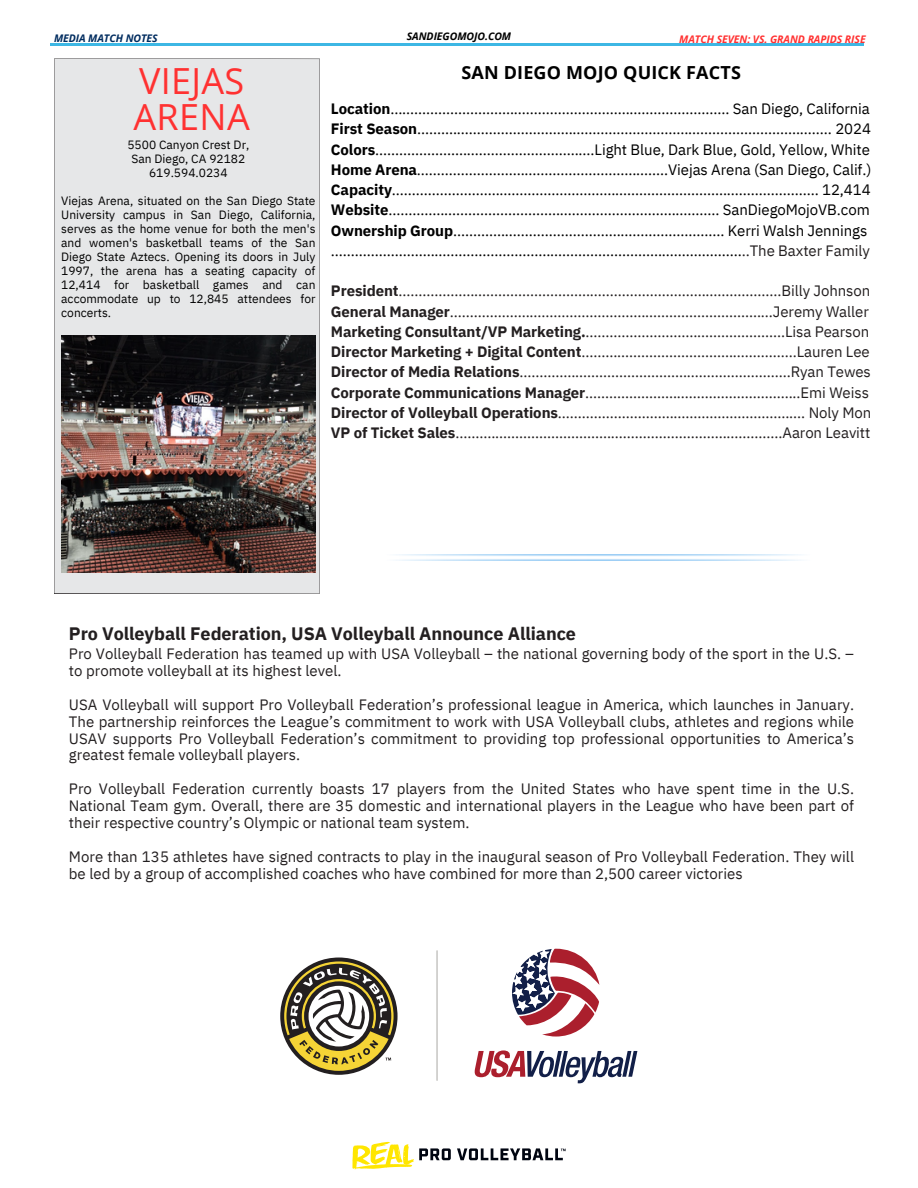
<style>
.page{position:relative;width:918px;height:1188px;background:#fff}
.page>*{position:absolute;margin:0;border:0;box-sizing:border-box;transform-origin:0 0}
.t1{font:36px/36px "Open Sans";letter-spacing:.01em;color:#ff3131}
.t2{font:700 18px "IBM Plex Sans";letter-spacing:-.005em;color:#231f20}
.t3{font:700 18px "Open Sans";letter-spacing:.01em;color:#000}
.t4{font:15px/20.2px "IBM Plex Sans";color:#231f20}
.t5{font:15px/20.2px "IBM Plex Sans";letter-spacing:-.005em;color:#000}
.t6{font:12px/14px "IBM Plex Sans";color:#000;text-align:center}
.t7{font:italic 700 10.5px "Open Sans";letter-spacing:-.005em;color:#ff3131}
.t8{font:italic 700 10.5px "Open Sans";letter-spacing:-.005em;color:#000}
.t9{font:italic 700 10.5px "Open Sans";letter-spacing:-.005em;color:#002c5f}
.s1{font-weight:700}
.s2{color:#231f20}
</style>
<div class="page">
<hr style="left:51px;top:44px;width:813px;height:1px;background:#3db7e4">
<div style="left:54px;top:58px;width:266px;height:536px;background:#e6e7e8"></div>
<svg style="left:352px;top:1142px;width:99px;height:28px"></svg>
<svg style="left:457px;top:1148px;width:109px;height:12px"></svg>
<svg style="left:280px;top:957px;width:118px;height:118px"></svg>
<svg style="left:436px;top:950px;width:2px;height:131px"></svg>
<svg style="left:512px;top:949px;width:88px;height:88px"></svg>
<svg style="left:474px;top:1050px;width:163px;height:33px"></svg>
<img style="left:61px;top:336px;width:254px;height:237px">
<h4 class="t9" style="left:54px;top:31px;width:105px">MEDIA MATCH NOTES</h4>
<h4 class="t8" style="left:407px;top:29px;width:106px">SANDIEGOMOJO.COM</h4>
<h4 class="t7" style="left:679px;top:31px;width:188px">MATCH SEVEN: VS. GRAND RAPIDS RISE</h4>
<h1 class="t1" style="left:134px;top:62px;width:118px">VIEJAS<br>ARENA</h1>
<h5 class="t3" style="left:461px;top:60px;width:281px">SAN DIEGO MOJO QUICK FACTS</h5>
<h5 class="t5" style="left:331px;top:98px;width:542px"><span class="s1">Location</span>..................................................................................... San Diego, California <span class="s1">First Season</span>........................................................................................................ 2024<br><span class="s1">Colors</span>.......................................................Light Blue, Dark Blue, Gold, Yellow, White <span class="s1">Home Arena</span>...............................................................Viejas Arena (San Diego, Calif.)<br><span class="s1">Capacity</span>........................................................................................................... 12,414<br><span class="s1">Website</span>................................................................................... SanDiegoMojoVB.com <span class="s1">Ownership Group</span>.................................................................... Kerri Walsh Jennings .......................................................................................................<span class="s2">..The Baxter Family</span></h5>
<p class="t4" style="left:331px;top:281px;width:542px"><span class="s1">President</span>................................................................................................Billy Johnson <span class="s1">General Manager</span>.................................................................................Jeremy Waller <span class="s1">Marketing Consultant/VP Marketing.</span>..................................................Lisa Pearson <span class="s1">Director Marketing + Digital Content</span>......................................................Lauren Lee <span class="s1">Director of Media Relations</span>....................................................................Ryan Tewes <span class="s1">Corporate Communications Manager</span>......................................................Emi Weiss <span class="s1">Director of Volleyball Operations</span>.............................................................. Noly Mon <span class="s1">VP of Ticket Sales</span>..................................................................................Aaron Leavitt</p>
<p class="t6" style="left:127px;top:138px;width:123px">5500 Canyon Crest Dr,<br>San Diego, CA 92182<br>619.594.0234</p>
<p class="t6" style="left:61px;top:194px;width:256px;text-align:justify">Viejas Arena, situated on the San Diego State University campus in San Diego, California, serves as the home venue for both the men's and women's basketball teams of the San Diego State Aztecs. Opening its doors in July 1997, the arena has a seating capacity of 12,414 for basketball games and can accommodate up to 12,845 attendees for concerts.</p>
<h3 class="t2" style="left:69px;top:621px;width:509px">Pro Volleyball Federation, USA Volleyball Announce Alliance</h3>
<h2 class="t4" style="left:69px;top:645px;width:787px;line-height:16.8px">Pro Volleyball Federation has teamed up with USA Volleyball – the national governing body of the sport in the U.S. – to promote volleyball at its highest level.</h2>
<h4 class="t4" style="left:69px;top:696px;width:787px;line-height:16.8px;text-align:justify">USA Volleyball will support Pro Volleyball Federation’s professional league in America, which launches in January.<br>The partnership reinforces the League’s commitment to work with USA Volleyball clubs, athletes and regions while USAV supports Pro Volleyball Federation’s commitment to providing top professional opportunities to America’s greatest female volleyball players.</h4>
<h4 class="t4" style="left:69px;top:780px;width:787px;line-height:16.8px;text-align:justify">Pro Volleyball Federation currently boasts 17 players from the United States who have spent time in the U.S.<br>National Team gym. Overall, there are 35 domestic and international players in the League who have been part of their respective country’s Olympic or national team system.</h4>
<p class="t4" style="left:69px;top:848px;width:787px;line-height:16.8px">More than 135 athletes have signed contracts to play in the inaugural season of Pro Volleyball Federation. They will be led by a group of accomplished coaches who have combined for more than 2,500 career victories</p>
</div>
